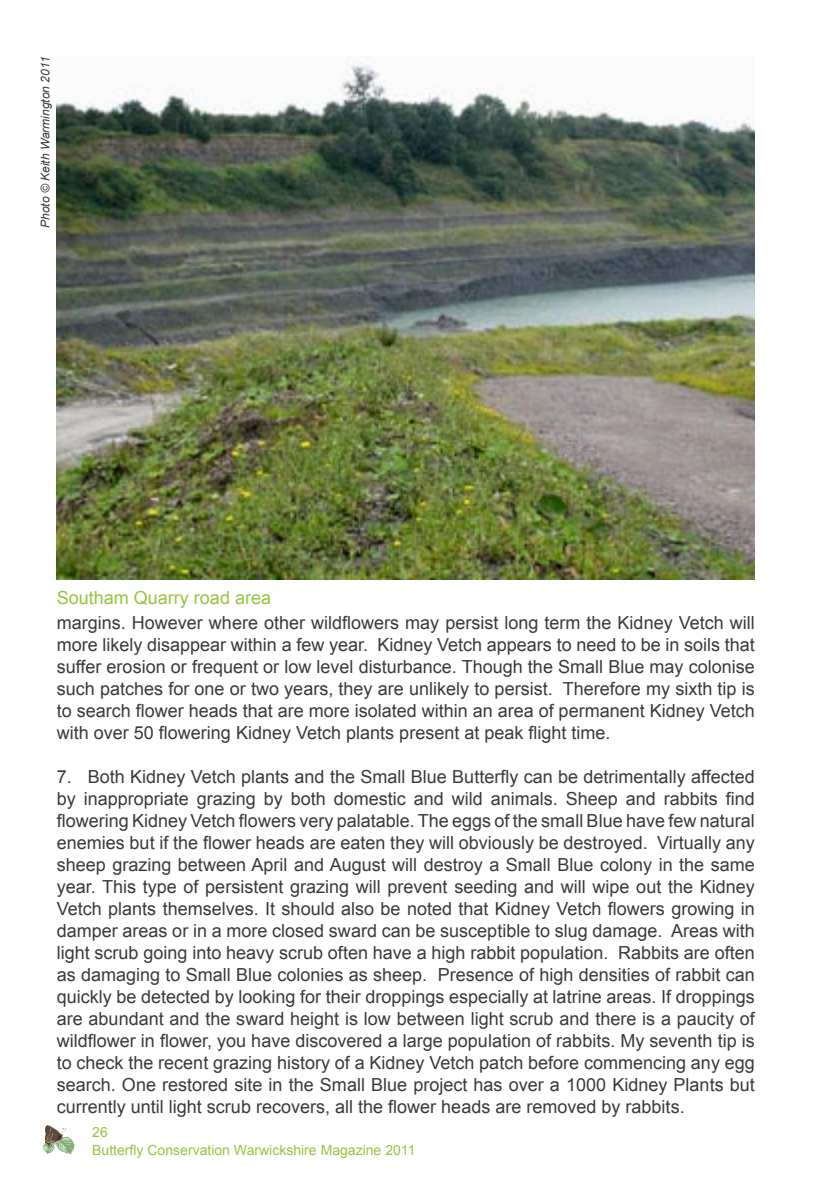
<style>
.page{position:relative;width:840px;height:1191px;background:#fff}
.page>*{position:absolute;margin:0;border:0;box-sizing:border-box;transform-origin:0 0}
.t1{font:18px/22px "Arial";color:#383a3b;text-align:justify}
.t2{font:18px "Arial";color:#95c540}
.t3{font:14px/18px "Arial";color:#95c540}
.t4{font:italic 12px "Arial";color:#383a3b}
</style>
<div class="page">
<svg style="left:43px;top:1125px;width:32px;height:29px"></svg>
<img style="left:57px;top:64px;width:697px;height:516px">
<p class="t4" style="left:38px;top:228px;width:173px;rotate:-90deg">Photo © Keith Warmington 2011</p>
<p class="t2" style="left:57px;top:586px;width:216px">Southam Quarry road area</p>
<p class="t1" style="left:57px;top:612px;width:699px">margins. However where other wildflowers may persist long term the Kidney Vetch will more likely disappear within a few year. Kidney Vetch appears to need to be in soils that suffer erosion or frequent or low level disturbance. Though the Small Blue may colonise such patches for one or two years, they are unlikely to persist. Therefore my sixth tip is to search flower heads that are more isolated within an area of permanent Kidney Vetch with over 50 flowering Kidney Vetch plants present at peak flight time.</p>
<p class="t1" style="left:57px;top:766px;width:699px">7. Both Kidney Vetch plants and the Small Blue Butterfly can be detrimentally affected by inappropriate grazing by both domestic and wild animals. Sheep and rabbits find flowering Kidney Vetch flowers very palatable. The eggs of the small Blue have few natural enemies but if the flower heads are eaten they will obviously be destroyed. Virtually any sheep grazing between April and August will destroy a Small Blue colony in the same year. This type of persistent grazing will prevent seeding and will wipe out the Kidney Vetch plants themselves. It should also be noted that Kidney Vetch flowers growing in damper areas or in a more closed sward can be susceptible to slug damage. Areas with light scrub going into heavy scrub often have a high rabbit population. Rabbits are often as damaging to Small Blue colonies as sheep. Presence of high densities of rabbit can quickly be detected by looking for their droppings especially at latrine areas. If droppings are abundant and the sward height is low between light scrub and there is a paucity of wildflower in flower, you have discovered a large population of rabbits. My seventh tip is to check the recent grazing history of a Kidney Vetch patch before commencing any egg search. One restored site in the Small Blue project has over a 1000 Kidney Plants but currently until light scrub recovers, all the flower heads are removed by rabbits.</p>
<p class="t3" style="left:92px;top:1122px;width:324px">26<br>Butterfly Conservation Warwickshire Magazine 2011</p>
</div>
